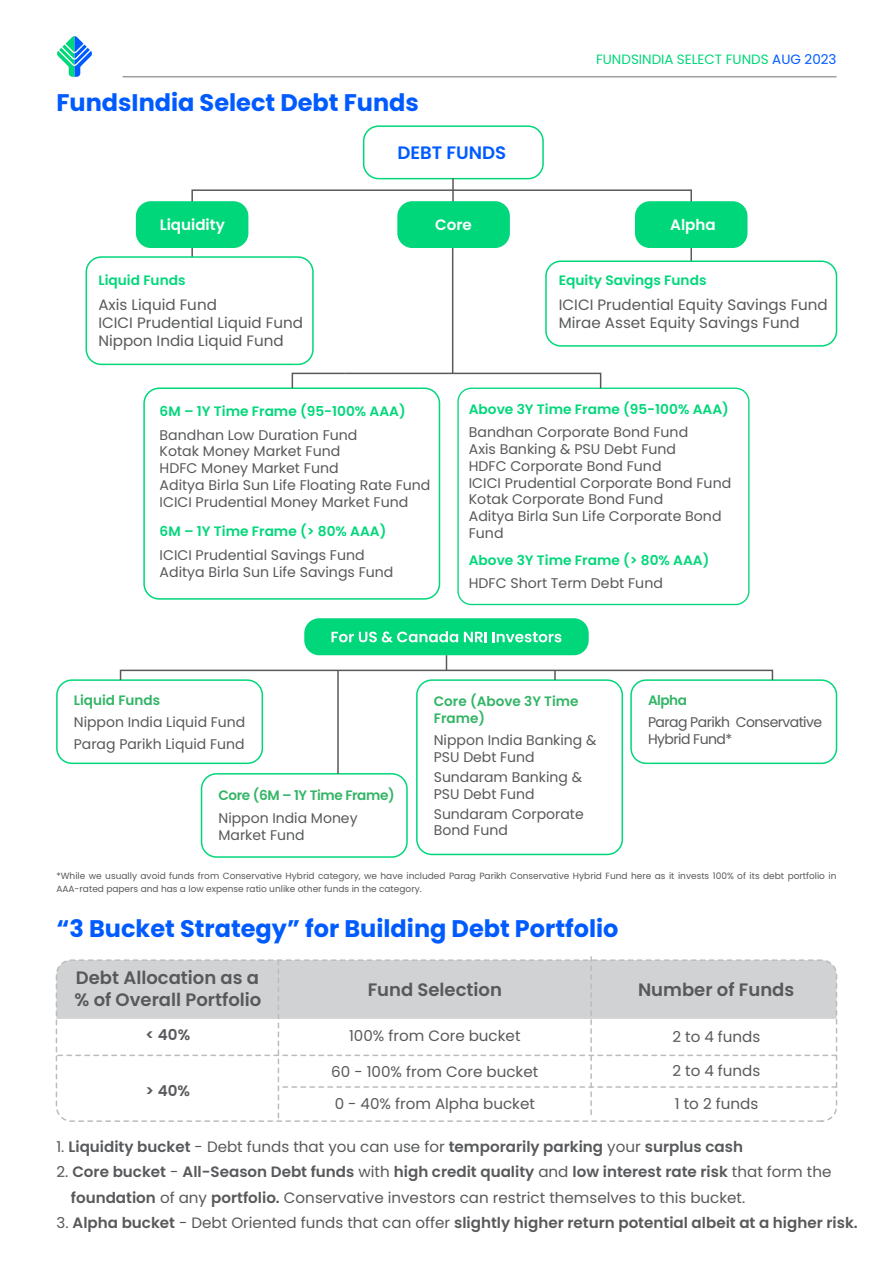
<style>
.page{position:relative;width:893px;height:1263px;background:#fff}
.page>*{position:absolute;margin:0;border:0;box-sizing:border-box;transform-origin:0 0}
.t1{font:700 24px "Poppins";color:#005bff}
.t2{font:600 18px/21.6px "Poppins";color:#58595b}
.t3{font:600 18px "Poppins";color:#005bff}
.t4{font:600 15px/25.5px "Poppins";color:#58595b}
.t5{font:15px/18px "Poppins";color:#58595b}
.t6{font:15px/32.4px "Poppins";color:#59595c}
.t7{font:600 15px "Poppins";color:#fff}
.t8{font:600 15px "Poppins";color:#59595c}
.t9{font:13.95px/16.8px "Poppins";color:#58595b}
.t10{font:13.95px/16.8px "Poppins";letter-spacing:-.04em;color:#58595b}
.t11{font:600 13.65px "Poppins";color:#00d77a}
.t12{font:600 13.65px/16.4px "Poppins";color:#33b566}
.t13{font:600 13.65px "Poppins";letter-spacing:-.03em;color:#33b566}
.t14{font:13.5px "Poppins";color:#00d77a}
.t15{font:9px/13.5px "Poppins";color:#58595b}
.s1{color:#005bff}
.s2{font-weight:400}
</style>
<div class="page">
<hr style="left:123px;top:76px;width:713px;height:1px;background:#808184">
<svg style="left:191px;top:189px;width:501px;height:134px"></svg>
<div style="left:363px;top:125px;width:181px;height:54px;border:2px solid #00d77a;border-radius:15px"></div>
<div style="left:635px;top:201px;width:112px;height:47px;background:#00d77a;border-radius:15px"></div>
<div style="left:136px;top:201px;width:112px;height:47px;background:#00d77a;border-radius:15px"></div>
<div style="left:86px;top:257px;width:227px;height:107px;background:#fff;border-radius:15px"></div>
<div style="left:86px;top:256px;width:228px;height:109px;border:2px solid #00d77a;border-radius:15px"></div>
<div style="left:546px;top:261px;width:290px;height:85px;background:#fff;border-radius:15px"></div>
<div style="left:545px;top:260px;width:292px;height:87px;border:2px solid #00d77a;border-radius:15px"></div>
<hr style="left:452px;top:178px;width:2px;height:36px;background:#59595c">
<hr style="left:452px;top:245px;width:1px;height:128px;background:#59595c">
<div style="left:143px;top:387px;width:297px;height:213px;border:2px solid #00d77a;border-radius:15px"></div>
<div style="left:457px;top:388px;width:292px;height:217px;border:1px solid #00d77a;border-radius:13px"></div>
<svg style="left:291px;top:372px;width:311px;height:18px"></svg>
<svg style="left:56px;top:957px;width:778px;height:162px"></svg>
<div style="left:56px;top:959px;width:781px;height:163px;border:2px dashed #babcbe;border-radius:15px"></div>
<div style="left:397px;top:201px;width:113px;height:47px;background:#00d77a;border-radius:15px"></div>
<svg style="left:57px;top:36px;width:35px;height:41px"></svg>
<div style="left:56px;top:679px;width:207px;height:85px;border:2px solid #00d77a;border-radius:15px"></div>
<div style="left:201px;top:773px;width:207px;height:85px;border:2px solid #00d77a;border-radius:15px"></div>
<div style="left:416px;top:679px;width:207px;height:176px;border:2px solid #00d77a;border-radius:15px"></div>
<div style="left:630px;top:679px;width:207px;height:85px;border:2px solid #00d77a;border-radius:15px"></div>
<div style="left:304px;top:618px;width:285px;height:37px;background:#00d77a;border-radius:15px"></div>
<svg style="left:331px;top:631px;width:127px;height:11px"></svg>
<svg style="left:464px;top:632px;width:97px;height:10px"></svg>
<div style="left:120px;top:670px;width:653px;height:11px;border:2px solid #59595c"></div>
<hr style="left:337px;top:670px;width:2px;height:104px;background:#59595c">
<svg style="left:554px;top:670px;width:2px;height:10px"></svg>
<svg style="left:446px;top:655px;width:1px;height:15px"></svg>
<h1 class="t1" style="left:56px;top:88px;width:364px">FundsIndia Select Debt Funds</h1>
<p class="t3" style="left:397px;top:142px;width:110px">DEBT FUNDS</p>
<p class="t14" style="left:596px;top:52px;width:242px">FUNDSINDIA SELECT FUNDS <span class="s1">AUG 2023</span></p>
<p class="t7" style="left:160px;top:216px;width:67px">Liquidity</p>
<p class="t7" style="left:670px;top:216px;width:47px">Alpha</p>
<p class="t7" style="left:435px;top:216px;width:38px">Core</p>
<p class="t11" style="left:98px;top:272px;width:89px">Liquid Funds</p>
<p class="t5" style="left:98px;top:296px;width:206px">Axis Liquid Fund<br>ICICI Prudential Liquid Fund<br>Nippon India Liquid Fund</p>
<p class="t11" style="left:160px;top:404px;width:248px">6M – 1Y Time Frame (95-100% AAA)</p>
<p class="t9" style="left:160px;top:426px;width:272px">Bandhan Low Duration Fund<br>Kotak Money Market Fund<br>HDFC Money Market Fund<br>Aditya Birla Sun Life Floating Rate Fund<br>ICICI Prudential Money Market Fund</p>
<p class="t11" style="left:160px;top:524px;width:228px">6M – 1Y Time Frame (&gt; 80% AAA)</p>
<p class="t9" style="left:160px;top:546px;width:235px">ICICI Prudential Savings Fund<br>Aditya Birla Sun Life Savings Fund</p>
<p class="t11" style="left:559px;top:272px;width:149px">Equity Savings Funds</p>
<p class="t5" style="left:559px;top:296px;width:270px">ICICI Prudential Equity Savings Fund<br>Mirae Asset Equity Savings Fund</p>
<p class="t11" style="left:469px;top:401px;width:262px">Above 3Y Time Frame (95-100% AAA)</p>
<p class="t9" style="left:469px;top:424px;width:264px">Bandhan Corporate Bond Fund<br>Axis Banking &amp; PSU Debt Fund<br>HDFC Corporate Bond Fund<br>ICICI Prudential Corporate Bond Fund<br>Kotak Corporate Bond Fund<br>Aditya Birla Sun Life Corporate Bond<br>Fund</p>
<p class="t11" style="left:469px;top:552px;width:242px">Above 3Y Time Frame (&gt; 80% AAA)</p>
<p class="t9" style="left:469px;top:575px;width:196px">HDFC Short Term Debt Fund</p>
<p class="t12" style="left:74px;top:692px;width:88px">Liquid Funds</p>
<p class="t9" style="left:74px;top:712px;width:173px;line-height:21.3px">Nippon India Liquid Fund<br>Parag Parikh Liquid Fund</p>
<p class="t13" style="left:218px;top:787px;width:178px">Core (6M – 1Y Time Frame)</p>
<p class="t9" style="left:218px;top:809px;width:141px">Nippon India Money<br>Market Fund</p>
<p class="t12" style="left:434px;top:693px;width:146px">Core (Above 3Y Time<br>Frame)</p>
<p class="t9" style="left:434px;top:732px;width:164px">Nippon India Banking &amp;<br>PSU Debt Fund</p>
<p class="t9" style="left:434px;top:769px;width:150px">Sundaram Banking &amp;<br>PSU Debt Fund</p>
<p class="t9" style="left:434px;top:805px;width:151px">Sundaram Corporate<br>Bond Fund</p>
<p class="t12" style="left:648px;top:692px;width:40px">Alpha</p>
<p class="t10" style="left:648px;top:714px;width:176px">Parag Parikh Conservative<br>Hybrid Fund*</p>
<p class="t15" style="left:56px;top:869px;width:781px">*While we usually avoid funds from Conservative Hybrid category, we have included Parag Parikh Conservative Hybrid Fund here as it invests 100% of its debt portfolio in<br>AAA-rated papers and has a low expense ratio unlike other funds in the category.</p>
<h1 class="t1" style="left:56px;top:914px;width:564px">“3 Bucket Strategy” for Building Debt Portfolio</h1>
<p class="t2" style="left:74px;top:967px;width:188px">Debt Allocation as a % of Overall Portfolio</p>
<p class="t8" style="left:146px;top:1026px;width:46px">&lt; 40%</p>
<p class="t8" style="left:146px;top:1082px;width:46px">&gt; 40%</p>
<p class="t2" style="left:368px;top:979px;width:136px">Fund Selection</p>
<p class="t6" style="left:349px;top:1019px;width:173px">100% from Core bucket</p>
<p class="t6" style="left:331px;top:1055px;width:208px">60 - 100% from Core bucket<br>0 - 40% from Alpha bucket</p>
<p class="t2" style="left:638px;top:979px;width:158px">Number of Funds</p>
<p class="t6" style="left:672px;top:1020px;width:89px">2 to 4 funds</p>
<p class="t6" style="left:672px;top:1055px;width:89px">2 to 4 funds<br>1 to 2 funds</p>
<p class="t4" style="left:56px;top:1134px;width:688px"><span class="s2">1.</span> Liquidity bucket <span class="s2">- Debt funds that you can use for</span> temporarily parking <span class="s2">your</span> surplus cash</p>
<p class="t4" style="left:71px;top:1159px;width:762px;text-indent:-14px"><span class="s2">2.</span> Core bucket <span class="s2">-</span> All-Season Debt funds <span class="s2">with</span> high credit quality <span class="s2">and</span> low interest rate risk <span class="s2">that form the </span>foundation <span class="s2">of any</span> portfolio. <span class="s2">Conservative investors can restrict themselves to this bucket.</span></p>
<p class="t4" style="left:56px;top:1210px;width:803px"><span class="s2">3.</span> Alpha bucket <span class="s2">- Debt Oriented funds that can offer</span> slightly higher return potential albeit at a higher risk.</p>
</div>
